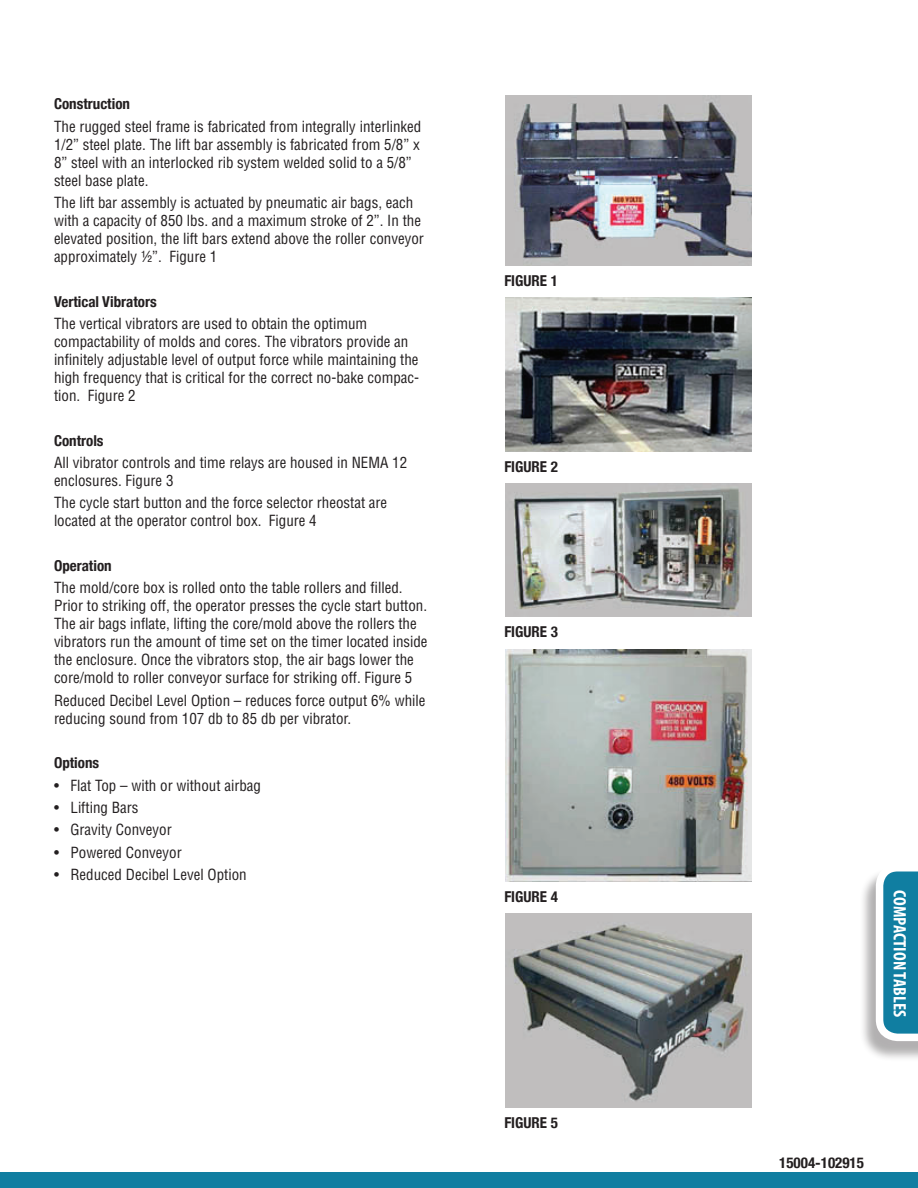
<style>
.page{position:relative;width:918px;height:1188px;background:#fff}
.page>*{position:absolute;margin:0;border:0;box-sizing:border-box;transform-origin:0 0}
.t1{font:700 condensed 18px "Myriad Pro";color:#fff}
.t2{font:condensed 15px/18px "Helvetica LT Std";color:#231f20}
.t3{font:700 condensed 15px "Helvetica Neue";color:#231f20}
</style>
<div class="page">
<div style="left:859px;top:868px;width:59px;height:193px;background:#231f20;opacity:.35"></div>
<svg style="left:876px;top:868px;width:42px;height:173px"></svg>
<div style="left:0;top:1173px;width:918px;height:15px;background:#107ea1"></div>
<img style="left:505px;top:914px;width:247px;height:193px">
<img style="left:505px;top:650px;width:247px;height:231px">
<img style="left:505px;top:484px;width:247px;height:133px">
<img style="left:505px;top:298px;width:247px;height:153px">
<img style="left:505px;top:95px;width:247px;height:170px">
<p class="t3" style="left:54px;top:92px;width:78px">Construction</p>
<p class="t2" style="left:54px;top:117px;width:369px">The rugged steel frame is fabricated from integrally interlinked 1/2” steel plate. The lift bar assembly is fabricated from 5/8” x 8” steel with an interlocked rib system welded solid to a 5/8” steel base plate.</p>
<p class="t2" style="left:54px;top:194px;width:371px">The lift bar assembly is actuated by pneumatic air bags, each with a capacity of 850 lbs. and a maximum stroke of 2”. In the elevated position, the lift bars extend above the roller conveyor approximately ½”. Figure 1</p>
<p class="t3" style="left:54px;top:289px;width:104px">Vertical Vibrators</p>
<p class="t2" style="left:54px;top:315px;width:367px">The vertical vibrators are used to obtain the optimum compactability of molds and cores. The vibrators provide an infinitely adjustable level of output force while maintaining the high frequency that is critical for the correct no-bake compac&shy;tion. Figure 2</p>
<p class="t3" style="left:54px;top:428px;width:51px">Controls</p>
<p class="t2" style="left:54px;top:453px;width:355px">All vibrator controls and time relays are housed in NEMA 12 enclosures. Figure 3</p>
<p class="t2" style="left:54px;top:494px;width:335px">The cycle start button and the force selector rheostat are located at the operator control box. Figure 4</p>
<p class="t3" style="left:54px;top:553px;width:59px">Operation</p>
<p class="t2" style="left:54px;top:579px;width:375px">The mold/core box is rolled onto the table rollers and filled.<br>Prior to striking off, the operator presses the cycle start button.<br>The air bags inflate, lifting the core/mold above the rollers the vibrators run the amount of time set on the timer located inside the enclosure. Once the vibrators stop, the air bags lower the core/mold to roller conveyor surface for striking off. Figure 5</p>
<p class="t2" style="left:54px;top:691px;width:373px">Reduced Decibel Level Option – reduces force output 6% while reducing sound from 107 db to 85 db per vibrator.</p>
<p class="t3" style="left:54px;top:750px;width:47px">Options</p>
<p class="t2" style="left:54px;top:776px;width:209px">• Flat Top – with or without airbag</p>
<p class="t2" style="left:54px;top:798px;width:86px">• Lifting Bars</p>
<p class="t2" style="left:54px;top:821px;width:119px">• Gravity Conveyor</p>
<p class="t2" style="left:54px;top:843px;width:129px">• Powered Conveyor</p>
<p class="t2" style="left:54px;top:865px;width:194px">• Reduced Decibel Level Option</p>
<p class="t3" style="left:504px;top:268px;width:55px">FIGURE 1</p>
<p class="t3" style="left:504px;top:454px;width:55px">FIGURE 2</p>
<p class="t3" style="left:504px;top:620px;width:55px">FIGURE 3</p>
<p class="t3" style="left:504px;top:884px;width:55px">FIGURE 4</p>
<p class="t3" style="left:504px;top:1110px;width:55px">FIGURE 5</p>
<p class="t1" style="left:911px;top:890px;width:128px;rotate:90deg">COMPACTION TABLES</p>
<p class="t3" style="left:779px;top:1150px;width:86px">15004-102915</p>
</div>
